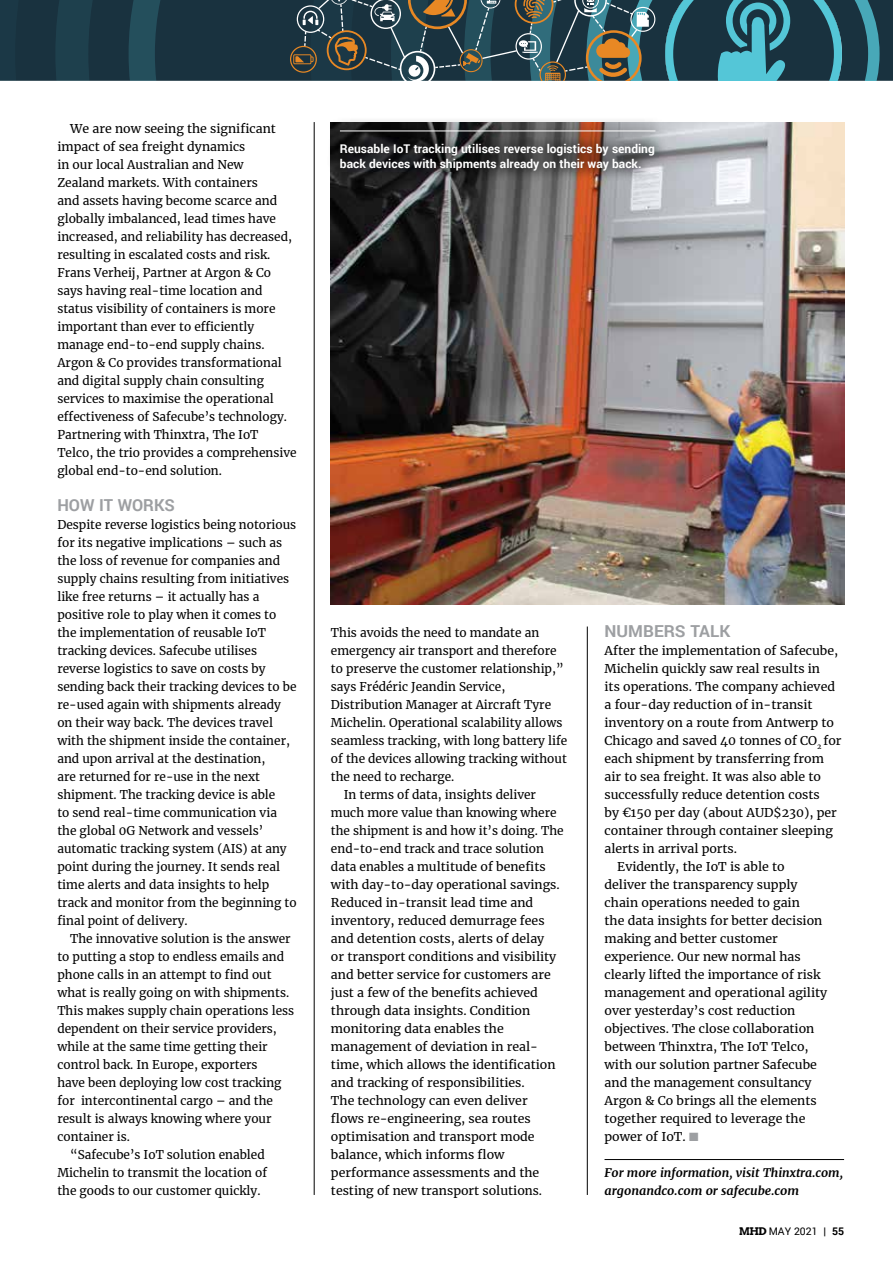
<style>
.page{position:relative;width:893px;height:1263px;background:#fff}
.page>*{position:absolute;margin:0;border:0;box-sizing:border-box;transform-origin:0 0}
.t1{font:700 16.5px "Roboto";color:#9d9fa2}
.t2{font:12px/18px "Merriweather";color:#000}
.t3{font:700 12px/15px "Roboto";color:#fff}
.t4{font:italic 700 12px/18px "Merriweather";color:#000}
.t5{font:10.5px "Roboto";color:#000}
.s1{color:#9d9fa2}
.s2{font-family:"Arvo";font-weight:700}
.s3{font-weight:700}
</style>
<div class="page">
<hr style="left:604px;top:1159px;width:240px;height:1px;background:#000">
<img style="left:331px;top:122px;width:513px;height:482px">
<hr style="left:314px;top:122px;width:1px;height:1073px;background:#000">
<hr style="left:587px;top:626px;width:1px;height:569px;background:#000">
<div style="left:327px;top:117px;width:340px;height:66px;background:#000;opacity:.75"></div>
<hr style="left:340px;top:131px;width:315px;height:1px;background:#fff">
<svg style="left:0;top:0;width:893px;height:81px;background:#2e4c55"></svg>
<p class="t2" style="left:57px;top:119px;width:241px;text-indent:13px">We are now seeing the significant impact of sea freight dynamics<br>in our local Australian and New<br>Zealand markets. With containers<br>and assets having become scarce and globally imbalanced, lead times have increased, and reliability has decreased, resulting in escalated costs and risk.<br>Frans Verheij, Partner at Argon &amp; Co says having real-time location and status visibility of containers is more important than ever to efficiently manage end-to-end supply chains.<br>Argon &amp; Co provides transformational and digital supply chain consulting services to maximise the operational effectiveness of Safecube’s technology.<br>Partnering with Thinxtra, The IoT Telco, the trio provides a comprehensive global end-to-end solution.</p>
<h1 class="t1" style="left:57px;top:493px;width:119px">HOW IT WORKS</h1>
<p class="t2" style="left:57px;top:515px;width:241px">Despite reverse logistics being notorious for its negative implications – such as the loss of revenue for companies and supply chains resulting from initiatives like free returns – it actually has a positive role to play when it comes to the implementation of reusable IoT tracking devices. Safecube utilises reverse logistics to save on costs by sending back their tracking devices to be re-used again with shipments already on their way back. The devices travel with the shipment inside the container, and upon arrival at the destination,<br>are returned for re-use in the next shipment. The tracking device is able<br>to send real-time communication via the global 0G Network and vessels’ automatic tracking system (AIS) at any point during the journey. It sends real time alerts and data insights to help track and monitor from the beginning to final point of delivery.</p>
<p class="t2" style="left:70px;top:929px;width:222px">The innovative solution is the answer</p>
<p class="t2" style="left:57px;top:947px;width:228px">to putting a stop to endless emails and</p>
<p class="t2" style="left:57px;top:965px;width:216px">phone calls in an attempt to find out</p>
<p class="t2" style="left:57px;top:983px;width:233px">what is really going on with shipments.</p>
<p class="t2" style="left:57px;top:1001px;width:238px">This makes supply chain operations less</p>
<p class="t2" style="left:57px;top:1019px;width:221px">dependent on their service providers,</p>
<p class="t2" style="left:57px;top:1037px;width:212px">while at the same time getting their</p>
<p class="t2" style="left:57px;top:1055px;width:202px">control back. In Europe, exporters</p>
<p class="t2" style="left:57px;top:1073px;width:226px">have been deploying low cost tracking</p>
<p class="t2" style="left:57px;top:1091px;width:217px">for intercontinental cargo – and the</p>
<p class="t2" style="left:57px;top:1109px;width:216px">result is always knowing where your</p>
<p class="t2" style="left:57px;top:1127px;width:74px">container is.</p>
<p class="t2" style="left:70px;top:1145px;width:196px">“Safecube’s IoT solution enabled</p>
<p class="t2" style="left:57px;top:1163px;width:211px">Michelin to transmit the location of</p>
<p class="t2" style="left:57px;top:1181px;width:205px">the goods to our customer quickly.</p>
<p class="t3" style="left:340px;top:140px;width:316px">Reusable IoT tracking utilises reverse logistics by sending back devices with shipments already on their way back.</p>
<p class="t2" style="left:331px;top:623px;width:210px">This avoids the need to mandate an</p>
<p class="t2" style="left:331px;top:641px;width:227px">emergency air transport and therefore</p>
<p class="t2" style="left:331px;top:659px;width:234px">to preserve the customer relationship,”</p>
<p class="t2" style="left:331px;top:677px;width:176px">says Frédéric Jeandin Service,</p>
<p class="t2" style="left:331px;top:695px;width:222px">Distribution Manager at Aircraft Tyre</p>
<p class="t2" style="left:331px;top:713px;width:233px">Michelin. Operational scalability allows</p>
<p class="t2" style="left:331px;top:731px;width:238px">seamless tracking, with long battery life</p>
<p class="t2" style="left:331px;top:749px;width:237px">of the devices allowing tracking without</p>
<p class="t2" style="left:331px;top:767px;width:125px">the need to recharge.</p>
<p class="t2" style="left:344px;top:785px;width:194px">In terms of data, insights deliver</p>
<p class="t2" style="left:331px;top:803px;width:227px">much more value than knowing where</p>
<p class="t2" style="left:331px;top:821px;width:234px">the shipment is and how it’s doing. The</p>
<p class="t2" style="left:331px;top:839px;width:215px">end-to-end track and trace solution</p>
<p class="t2" style="left:331px;top:857px;width:216px">data enables a multitude of benefits</p>
<p class="t2" style="left:331px;top:875px;width:230px">with day-to-day operational savings.</p>
<p class="t2" style="left:331px;top:893px;width:204px">Reduced in-transit lead time and</p>
<p class="t2" style="left:331px;top:911px;width:215px">inventory, reduced demurrage fees</p>
<p class="t2" style="left:331px;top:929px;width:215px">and detention costs, alerts of delay</p>
<p class="t2" style="left:331px;top:947px;width:227px">or transport conditions and visibility</p>
<p class="t2" style="left:331px;top:965px;width:221px">and better service for customers are</p>
<p class="t2" style="left:331px;top:983px;width:208px">just a few of the benefits achieved</p>
<p class="t2" style="left:331px;top:1001px;width:201px">through data insights. Condition</p>
<p class="t2" style="left:331px;top:1019px;width:174px">monitoring data enables the</p>
<p class="t2" style="left:331px;top:1037px;width:209px">management of deviation in real-</p>
<p class="t2" style="left:331px;top:1055px;width:226px">time, which allows the identification</p>
<p class="t2" style="left:331px;top:1073px;width:195px">and tracking of responsibilities.</p>
<p class="t2" style="left:331px;top:1091px;width:198px">The technology can even deliver</p>
<p class="t2" style="left:331px;top:1109px;width:201px">flows re-engineering, sea routes</p>
<p class="t2" style="left:331px;top:1127px;width:205px">optimisation and transport mode</p>
<p class="t2" style="left:331px;top:1145px;width:175px">balance, which informs flow</p>
<p class="t2" style="left:331px;top:1163px;width:210px">performance assessments and the</p>
<p class="t2" style="left:331px;top:1181px;width:213px">testing of new transport solutions.</p>
<h1 class="t1" style="left:604px;top:619px;width:127px">NUMBERS TALK</h1>
<p class="t2" style="left:604px;top:641px;width:235px">After the implementation of Safecube,</p>
<p class="t2" style="left:604px;top:659px;width:217px">Michelin quickly saw real results in</p>
<p class="t2" style="left:604px;top:677px;width:232px">its operations. The company achieved</p>
<p class="t2" style="left:604px;top:695px;width:210px">a four-day reduction of in-transit</p>
<p class="t2" style="left:604px;top:713px;width:231px">inventory on a route from Antwerp to</p>
<p class="t2" style="left:604px;top:731px;width:238px">Chicago and saved 40 tonnes of CO<sub>2</sub> for</p>
<p class="t2" style="left:604px;top:749px;width:221px">each shipment by transferring from</p>
<p class="t2" style="left:604px;top:767px;width:218px">air to sea freight. It was also able to</p>
<p class="t2" style="left:604px;top:785px;width:217px">successfully reduce detention costs</p>
<p class="t2" style="left:604px;top:803px;width:234px">by €150 per day (about AUD$230), per</p>
<p class="t2" style="left:604px;top:821px;width:230px">container through container sleeping</p>
<p class="t2" style="left:604px;top:839px;width:134px">alerts in arrival ports.</p>
<p class="t2" style="left:617px;top:857px;width:169px">Evidently, the IoT is able to</p>
<p class="t2" style="left:604px;top:875px;width:195px">deliver the transparency supply</p>
<p class="t2" style="left:604px;top:893px;width:197px">chain operations needed to gain</p>
<p class="t2" style="left:604px;top:911px;width:219px">the data insights for better decision</p>
<p class="t2" style="left:604px;top:929px;width:175px">making and better customer</p>
<p class="t2" style="left:604px;top:947px;width:198px">experience. Our new normal has</p>
<p class="t2" style="left:604px;top:965px;width:218px">clearly lifted the importance of risk</p>
<p class="t2" style="left:604px;top:983px;width:224px">management and operational agility</p>
<p class="t2" style="left:604px;top:1001px;width:192px">over yesterday’s cost reduction</p>
<p class="t2" style="left:604px;top:1019px;width:211px">objectives. The close collaboration</p>
<p class="t2" style="left:604px;top:1037px;width:206px">between Thinxtra, The IoT Telco,</p>
<p class="t2" style="left:604px;top:1055px;width:214px">with our solution partner Safecube</p>
<p class="t2" style="left:604px;top:1073px;width:209px">and the management consultancy</p>
<p class="t2" style="left:604px;top:1091px;width:214px">Argon &amp; Co brings all the elements</p>
<p class="t2" style="left:604px;top:1109px;width:202px">together required to leverage the</p>
<p class="t2" style="left:604px;top:1127px;width:95px">power of IoT. <span class="s1">■</span></p>
<p class="t4" style="left:604px;top:1163px;width:240px">For more information, visit Thinxtra.com, argonandco.com or safecube.com</p>
<p class="t5" style="left:739px;top:1224px;width:107px"><span class="s2">MHD</span> MAY 2021 <span class="s3">| 55</span></p>
</div>
